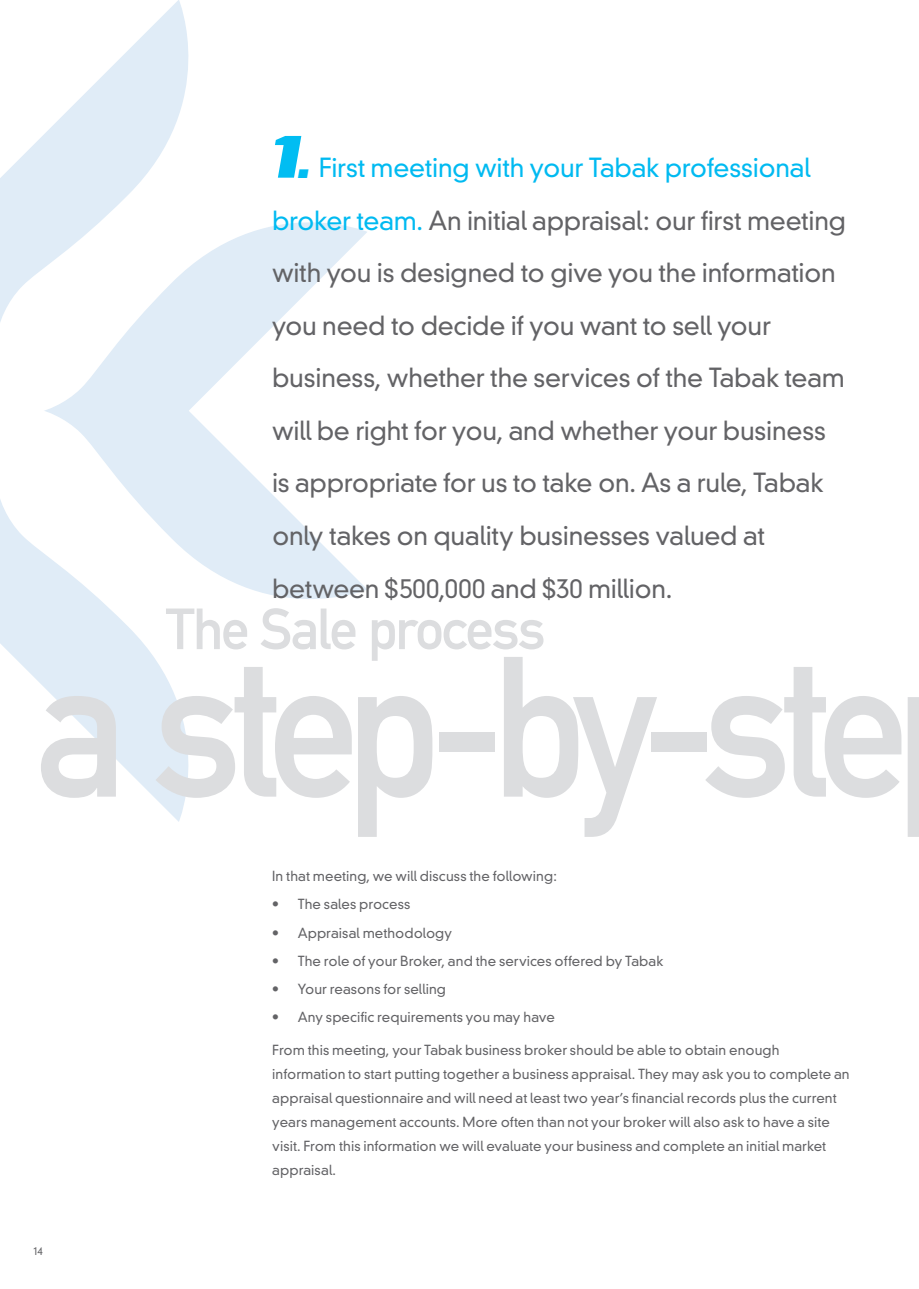
<style>
.page{position:relative;width:919px;height:1289px;background:#fff}
.page>*{position:absolute;margin:0;border:0;box-sizing:border-box;transform-origin:0 0}
.t1{font:196.2px "DIN Mittelschrift";letter-spacing:-.07em;color:#dcdddf;scale:.94 1}
.t2{font:italic 800 61.5px "Folio";color:#01bdf2}
.t3{font:57px "DIN Mittelschrift";letter-spacing:-.035em;color:#dcdddf}
.t4{font:300 25.5px/52.5px "DIN Neuzeit Grotesk";letter-spacing:-.01em;color:#636366}
.t5{font:300 13.5px/24px "DIN Neuzeit Grotesk";letter-spacing:.005em;color:#636366}
.t6{font:300 10.5px "DIN Neuzeit Grotesk";color:#636366}
.s1{font-size:37.5px}
.s2{color:#00baf1}
</style>
<div class="page">
<svg style="left:0;top:499px;width:189px;height:323px;fill:#e0ecf7"></svg>
<svg style="left:44px;top:222px;width:323px;height:409px"></svg>
<svg style="left:0;top:0;width:221px;height:323px"></svg>
<h2 class="t2" style="left:264px;top:121px;width:59px">1<span class="s1">.</span></h2>
<p class="t4" style="left:272px;top:141px;width:575px;text-indent:47px"><span class="s2">First meeting with your Tabak professional broker team.</span> An initial appraisal: our first meeting with you is designed to give you the information you need to decide if you want to sell your business, whether the services of the Tabak team will be right for you, and whether your business is appropriate for us to take on. As a rule, Tabak only takes on quality businesses valued at between $500,000 and $30 million.</p>
<h3 class="t3" style="left:166px;top:595px;width:381px">The Sale process</h3>
<h1 class="t1" style="left:36px;top:612px;width:929px">a step-by-ste</h1>
<p class="t6" style="left:33px;top:1244px;width:11px">14</p>
<p class="t5" style="left:272px;top:864px;width:286px">In that meeting, we will discuss the following:</p>
<p class="t5" style="left:272px;top:892px;width:140px">• The sales process</p>
<p class="t5" style="left:272px;top:920px;width:181px">• Appraisal methodology</p>
<p class="t5" style="left:272px;top:948px;width:392px">• The role of your Broker, and the services offered by Tabak</p>
<p class="t5" style="left:272px;top:977px;width:175px">• Your reasons for selling</p>
<p class="t5" style="left:272px;top:1005px;width:284px">• Any specific requirements you may have</p>
<p class="t5" style="left:272px;top:1037px;width:579px">From this meeting, your Tabak business broker should be able to obtain enough information to start putting together a business appraisal. They may ask you to complete an appraisal questionnaire and will need at least two year’s financial records plus the current years management accounts. More often than not your broker will also ask to have a site visit. From this information we will evaluate your business and complete an initial market appraisal.</p>
</div>
